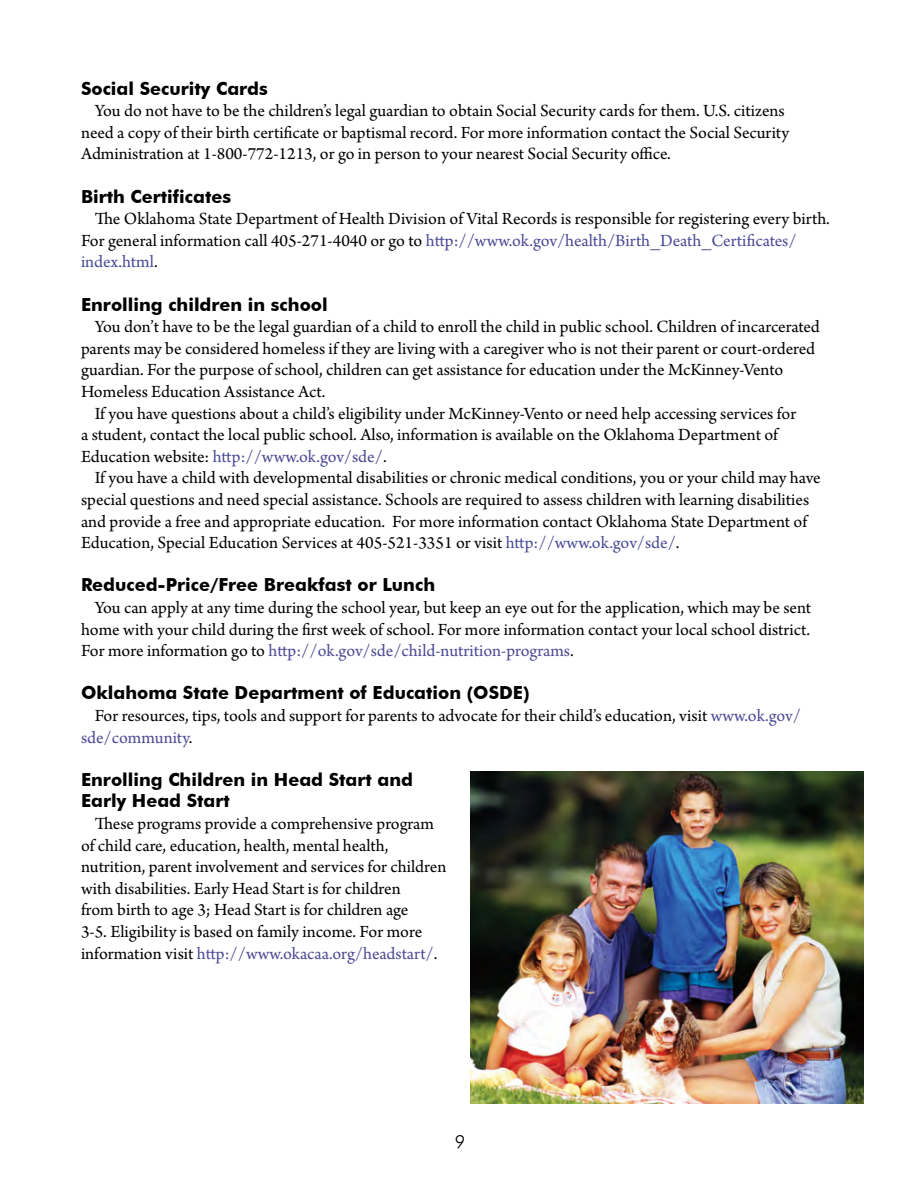
<style>
.page{position:relative;width:918px;height:1188px;background:#fff}
.page>*{position:absolute;margin:0;border:0;box-sizing:border-box;transform-origin:0 0}
.t1{font:18px/21.6px "Arno Pro";color:#000}
.t2{font:700 18px/21.6px "Futura BT";color:#000}
.t3{font:300 18px "Futura BT";color:#000}
.s1{color:#4a4a95}
</style>
<div class="page">
<img style="left:470px;top:771px;width:394px;height:333px">
<h4 class="t2" style="left:81px;top:77px;width:188px">Social Security Cards</h4>
<p class="t1" style="left:81px;top:101px;width:710px;text-indent:14px">You do not have to be the children’s legal guardian to obtain Social Security cards for them. U.S. citizens need a copy of their birth certificate or baptismal record. For more information contact the Social Security<br>Administration at 1-800-772-1213, or go in person to your nearest Social Security office.</p>
<h4 class="t2" style="left:81px;top:185px;width:152px">Birth Certificates</h4>
<p class="t1" style="left:81px;top:209px;width:750px;text-indent:14px">The Oklahoma State Department of Health Division of Vital Records is responsible for registering every birth.<br>For general information call 405-271-4040 or go to <span class="s1">http://www.ok.gov/health/Birth_Death_Certificates/ index.html</span>.</p>
<h4 class="t2" style="left:81px;top:293px;width:248px">Enrolling children in school</h4>
<p class="t1" style="left:81px;top:317px;width:740px;text-indent:14px">You don’t have to be the legal guardian of a child to enroll the child in public school. Children of incarcerated parents may be considered homeless if they are living with a caregiver who is not their parent or court-ordered guardian. For the purpose of school, children can get assistance for education under the McKinney-Vento Homeless Education Assistance Act.</p>
<p class="t1" style="left:81px;top:403px;width:717px;text-indent:14px">If you have questions about a child’s eligibility under McKinney-Vento or need help accessing services for a student, contact the local public school. Also, information is available on the Oklahoma Department of<br>Education website: <span class="s1">http://www.ok.gov/sde/</span>.</p>
<p class="t1" style="left:81px;top:468px;width:741px;text-indent:14px">If you have a child with developmental disabilities or chronic medical conditions, you or your child may have special questions and need special assistance. Schools are required to assess children with learning disabilities and provide a free and appropriate education. For more information contact Oklahoma State Department of Education, Special Education Services at 405-521-3351 or visit <span class="s1">http://www.ok.gov/sde/</span>.</p>
<h4 class="t2" style="left:81px;top:574px;width:356px">Reduced-Price/Free Breakfast or Lunch</h4>
<p class="t1" style="left:81px;top:598px;width:732px;text-align:justify;text-indent:14px">You can apply at any time during the school year, but keep an eye out for the application, which may be sent home with your child during the first week of school. For more information contact your local school district.<br>For more information go to <span class="s1">http://ok.gov/sde/child-nutrition-programs</span>.</p>
<h4 class="t2" style="left:81px;top:682px;width:450px">Oklahoma State Department of Education (OSDE)</h4>
<p class="t1" style="left:81px;top:706px;width:721px;text-indent:14px">For resources, tips, tools and support for parents to advocate for their child’s education, visit <span class="s1">www.ok.gov/ sde/community</span>.</p>
<h4 class="t2" style="left:81px;top:769px;width:334px">Enrolling Children in Head Start and<br>Early Head Start</h4>
<p class="t1" style="left:81px;top:814px;width:367px;text-indent:14px">These programs provide a comprehensive program of child care, education, health, mental health, nutrition, parent involvement and services for children with disabilities. Early Head Start is for children<br>from birth to age 3; Head Start is for children age<br>3-5. Eligibility is based on family income. For more information visit <span class="s1">http://www.okacaa.org/headstart/</span>.</p>
<p class="t3" style="left:455px;top:1130px;width:12px">9</p>
</div>
